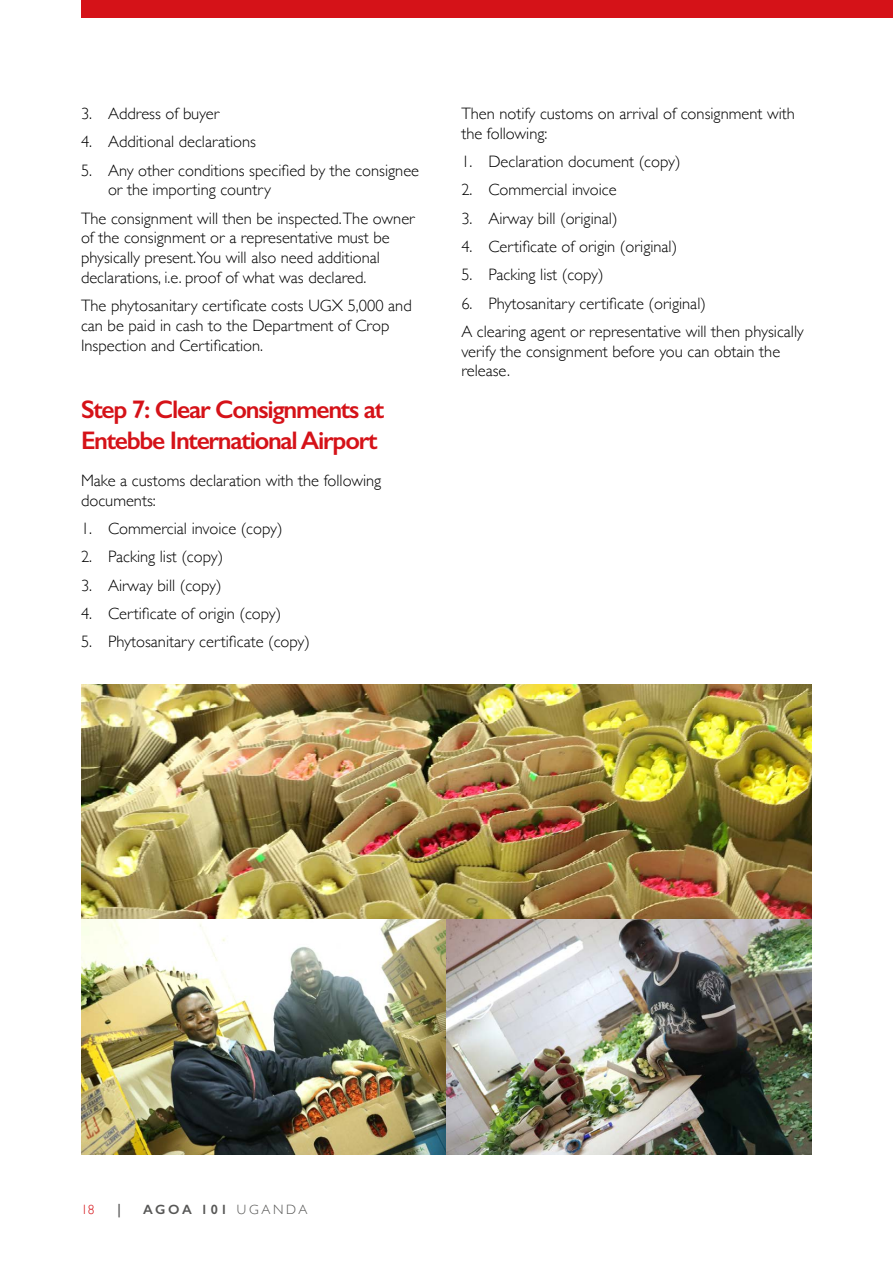
<style>
.page{position:relative;width:893px;height:1263px;background:#fff}
.page>*{position:absolute;margin:0;border:0;box-sizing:border-box;transform-origin:0 0}
.t1{font:600 25.5px/30.6px "Gill Sans";letter-spacing:-.05em;color:#d51218}
.t2{font:300 16.5px/19.8px "Gill Sans";color:#000}
.t3{font:600 13.5px "Gill Sans";letter-spacing:.2em;color:#575756}
.t4{font:300 13.5px "Gill Sans";color:#d51218}
.t5{font:italic 600 13.5px "Gill Sans";color:#575756}
.s1{font-weight:300}
</style>
<div class="page">
<div style="left:81px;top:0;width:812px;height:17px;background:#d51218"></div>
<img style="left:81px;top:685px;width:731px;height:470px">
<p class="t2" style="left:81px;top:103px;width:140px">3. Address of buyer</p>
<p class="t2" style="left:81px;top:131px;width:177px">4. Additional declarations</p>
<p class="t2" style="left:108px;top:159px;width:313px;text-indent:-27px">5. Any other conditions specified by the consignee or the importing country</p>
<p class="t2" style="left:81px;top:208px;width:335px">The consignment will then be inspected.The owner of the consignment or a representative must be physically present.You will also need additional declarations, i.e. proof of what was declared.</p>
<p class="t2" style="left:81px;top:295px;width:332px">The phytosanitary certificate costs UGX 5,000 and can be paid in cash to the Department of Crop<br>Inspection and Certification.</p>
<h1 class="t1" style="left:81px;top:394px;width:305px">Step 7: Clear Consignments at<br>Entebbe International Airport</h1>
<p class="t2" style="left:81px;top:470px;width:302px">Make a customs declaration with the following documents:</p>
<p class="t2" style="left:81px;top:518px;width:203px">1. Commercial invoice (copy)</p>
<p class="t2" style="left:81px;top:546px;width:144px">2. Packing list (copy)</p>
<p class="t2" style="left:81px;top:574px;width:142px">3. Airway bill (copy)</p>
<p class="t2" style="left:81px;top:603px;width:202px">4. Certificate of origin (copy)</p>
<p class="t2" style="left:81px;top:631px;width:230px">5. Phytosanitary certificate (copy)</p>
<p class="t2" style="left:461px;top:103px;width:335px">Then notify customs on arrival of consignment with the following:</p>
<p class="t2" style="left:461px;top:151px;width:221px">1. Declaration document (copy)</p>
<p class="t2" style="left:461px;top:179px;width:157px">2. Commercial invoice</p>
<p class="t2" style="left:461px;top:208px;width:158px">3. Airway bill (original)</p>
<p class="t2" style="left:461px;top:236px;width:217px">4. Certificate of origin (original)</p>
<p class="t2" style="left:461px;top:264px;width:144px">5. Packing list (copy)</p>
<p class="t2" style="left:461px;top:288px;width:344px;line-height:28.3px">6. Phytosanitary certificate (original)<br>A clearing agent or representative will then physically</p>
<p class="t2" style="left:461px;top:341px;width:320px">verify the consignment before you can obtain the release.</p>
<p class="t4" style="left:81px;top:1199px;width:15px">18</p>
<p class="t5" style="left:117px;top:1201px;width:5px">|</p>
<p class="t3" style="left:143px;top:1201px;width:166px">AGOA 101 <span class="s1">UGANDA</span></p>
</div>
